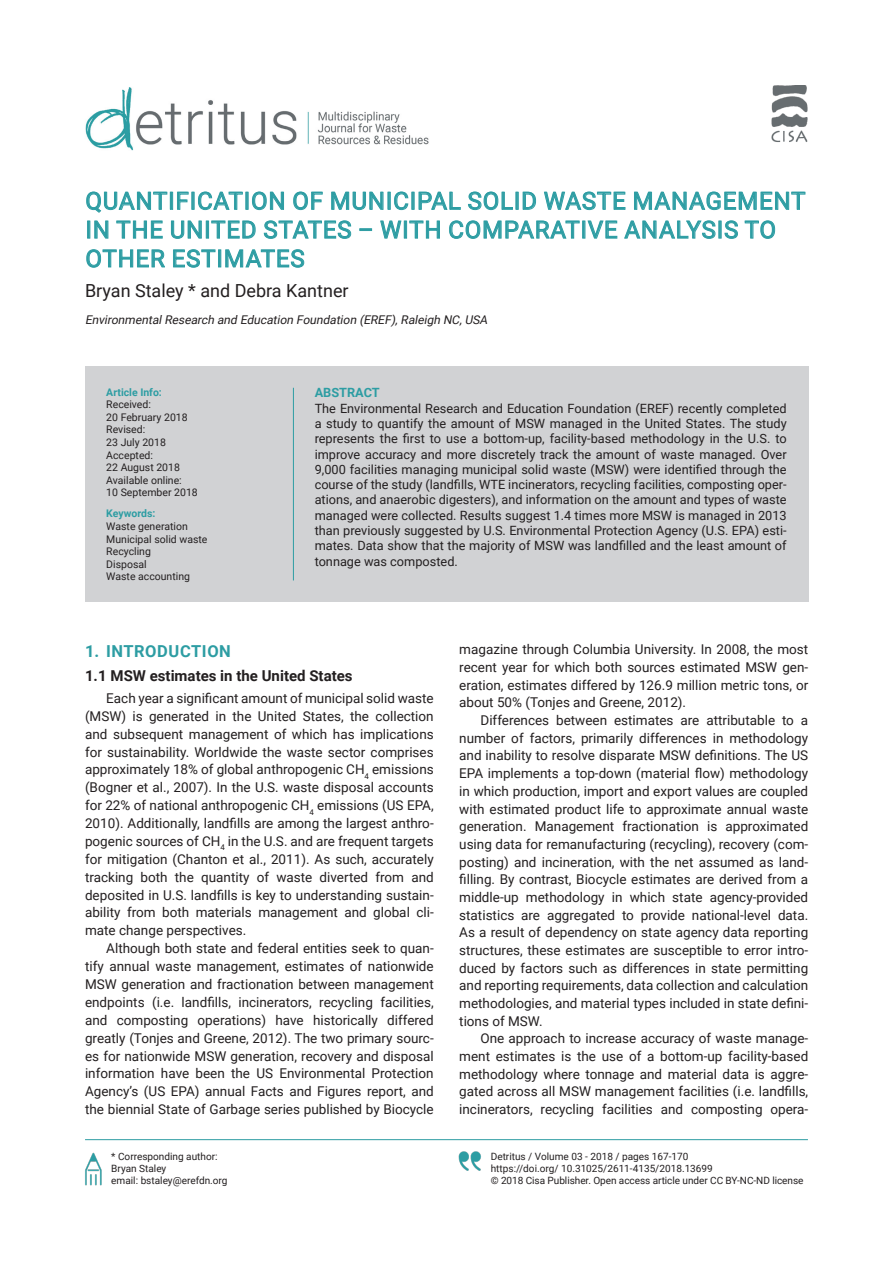
<style>
.page{position:relative;width:893px;height:1263px;background:#fff}
.page>*{position:absolute;margin:0;border:0;box-sizing:border-box;transform-origin:0 0}
.Stile_Titolo_articol{font:24px/28.8px "Roboto";letter-spacing:.035em;color:#2d9da3}
.Autori{font:18px "Roboto";color:#231f20}
.t1{font:700 16.5px "Roboto";letter-spacing:.035em;color:#2d9da3}
.t2{font:700 15px "Roboto";color:#231f20}
.t3{font:13.5px/17.7px "Roboto";color:#231f20;text-align:justify}
.t4{font:12.75px/15.3px "Roboto";color:#231f20;text-align:justify}
.Nessuno{font:700 12.75px "Roboto";color:#2d9da3}
.Autori-2{font:italic 12px "Roboto";color:#231f20}
.t5{font:10.5px "Roboto";color:#231f20}
.t6{font:700 10.5px "Roboto";color:#2d9da3}
.t7{font:10.05px/12px "Roboto";color:#231f20}
</style>
<div class="page">
<img style="left:771px;top:85px;width:37px;height:57px">
<img style="left:85px;top:87px;width:344px;height:64px">
<hr style="left:85px;top:1139px;width:723px;height:1px;background:#2d9da3">
<img style="left:458px;top:1151px;width:23px;height:20px">
<img style="left:85px;top:1152px;width:17px;height:34px">
<svg style="left:86px;top:192px;width:81px;height:21px"></svg>
<div style="left:170px;top:192px;width:3px;height:18px;border:1px solid #2d9da3"></div>
<svg style="left:177px;top:192px;width:107px;height:18px"></svg>
<svg style="left:293px;top:192px;width:30px;height:18px"></svg>
<svg style="left:331px;top:192px;width:130px;height:18px"></svg>
<svg style="left:468px;top:192px;width:68px;height:18px"></svg>
<svg style="left:544px;top:192px;width:81px;height:18px"></svg>
<svg style="left:634px;top:192px;width:171px;height:18px"></svg>
<div style="left:87px;top:221px;width:3px;height:17px;border:1px solid #2d9da3"></div>
<svg style="left:94px;top:221px;width:14px;height:18px"></svg>
<svg style="left:116px;top:221px;width:47px;height:18px"></svg>
<svg style="left:171px;top:221px;width:31px;height:18px"></svg>
<div style="left:206px;top:221px;width:3px;height:17px;border:1px solid #2d9da3"></div>
<svg style="left:211px;top:221px;width:45px;height:18px"></svg>
<svg style="left:264px;top:220px;width:87px;height:19px"></svg>
<svg style="left:360px;top:229px;width:12px;height:2px"></svg>
<svg style="left:380px;top:221px;width:21px;height:18px"></svg>
<div style="left:404px;top:221px;width:3px;height:17px;border:1px solid #2d9da3"></div>
<svg style="left:409px;top:221px;width:31px;height:18px"></svg>
<svg style="left:449px;top:220px;width:131px;height:19px"></svg>
<div style="left:582px;top:221px;width:3px;height:17px;border:1px solid #2d9da3"></div>
<svg style="left:588px;top:221px;width:29px;height:18px"></svg>
<svg style="left:624px;top:220px;width:114px;height:19px"></svg>
<svg style="left:745px;top:220px;width:30px;height:19px"></svg>
<svg style="left:86px;top:249px;width:79px;height:19px"></svg>
<svg style="left:173px;top:249px;width:42px;height:19px"></svg>
<div style="left:218px;top:250px;width:3px;height:17px;border:1px solid #2d9da3"></div>
<svg style="left:225px;top:249px;width:79px;height:19px"></svg>
<div style="left:85px;top:366px;width:723px;height:236px;background:#d1d2d4"></div>
<hr style="left:293px;top:388px;width:1px;height:192px;background:#2d9da3">
<p class="Stile_Titolo_articol" style="left:85px;top:186px;width:721px">QUANTIFICATION OF MUNICIPAL SOLID WASTE MANAGEMENT<br>IN THE UNITED STATES – WITH COMPARATIVE ANALYSIS TO<br>OTHER ESTIMATES</p>
<p class="Autori" style="left:85px;top:278px;width:265px">Bryan Staley * and Debra Kantner</p>
<p class="Autori-2" style="left:85px;top:311px;width:407px">EnvironmentalResearch and Education Foundation (EREF),Raleigh NC,USA</p>
<p class="t6" style="left:106px;top:385px;width:57px">Article Info:</p>
<p class="t5" style="left:106px;top:397px;width:46px">Received:</p>
<p class="t5" style="left:106px;top:410px;width:83px">20 February 2018</p>
<p class="t5" style="left:106px;top:422px;width:41px">Revised:</p>
<p class="t5" style="left:106px;top:435px;width:61px">23 July 2018</p>
<p class="t5" style="left:106px;top:448px;width:48px">Accepted:</p>
<p class="t5" style="left:106px;top:460px;width:75px">22 August 2018</p>
<p class="t5" style="left:106px;top:473px;width:77px">Available online:</p>
<p class="t5" style="left:106px;top:485px;width:93px">10 September 2018</p>
<p class="t6" style="left:106px;top:506px;width:51px">Keywords:</p>
<p class="t5" style="left:106px;top:519px;width:83px">Waste generation</p>
<p class="t5" style="left:106px;top:532px;width:103px">Municipal solid waste</p>
<p class="t5" style="left:106px;top:544px;width:46px">Recycling</p>
<p class="t5" style="left:106px;top:557px;width:42px">Disposal</p>
<p class="t5" style="left:106px;top:569px;width:85px">Waste accounting</p>
<p class="Nessuno" style="left:315px;top:384px;width:67px">ABSTRACT</p>
<p class="t4" style="left:315px;top:400px;width:473px">The Environmental Research and Education Foundation (EREF) recently completed a study to quantify the amount of MSW managed in the United States. The study represents the first to use a bottom-up, facility-based methodology in the U.S. to improve accuracy and more discretely track the amount of waste managed. Over 9,000 facilities managing municipal solid waste (MSW) were identified through the course of the study (landfills, WTE incinerators, recycling facilities, composting oper&shy;ations, and anaerobic digesters), and information on the amount and types of waste managed were collected. Results suggest 1.4 times more MSW is managed in 2013 than previously suggested by U.S. Environmental Protection Agency (U.S. EPA) esti&shy;mates. Data show that the majority of MSW was landfilled and the least amount of tonnage was composted.</p>
<p class="t1" style="left:85px;top:639px;width:147px">1. INTRODUCTION</p>
<p class="t2" style="left:85px;top:665px;width:269px">1.1 MSW estimates in the United States</p>
<p class="t3" style="left:85px;top:689px;width:350px;text-indent:21px">Each year a significant amount of municipal solid waste (MSW) is generated in the United States, the collection and subsequent management of which has implications for sustainability. Worldwide the waste sector comprises approximately 18% of global anthropogenic CH<sub>4</sub> emissions (Bogner et al., 2007). In the U.S. waste disposal accounts for 22% of national anthropogenic CH<sub>4</sub> emissions (US EPA, 2010). Additionally, landfills are among the largest anthro&shy;pogenic sources of CH<sub>4</sub> in the U.S. and are frequent targets for mitigation (Chanton et al., 2011). As such, accurately tracking both the quantity of waste diverted from and deposited in U.S. landfills is key to understanding sustain&shy;ability from both materials management and global cli&shy;mate change perspectives.</p>
<p class="t3" style="left:85px;top:939px;width:350px;text-indent:21px">Although both state and federal entities seek to quan&shy;tify annual waste management, estimates of nationwide MSW generation and fractionation between management endpoints (i.e. landfills, incinerators, recycling facilities, and composting operations) have historically differed greatly (Tonjes and Greene, 2012). The two primary sourc&shy;es for nationwide MSW generation, recovery and disposal information have been the US Environmental Protection Agency’s (US EPA) annual Facts and Figures report, and the biennial State of Garbage series published by Biocycle</p>
<p class="t3" style="left:459px;top:640px;width:350px">magazine through Columbia University. In 2008, the most recent year for which both sources estimated MSW gen&shy;eration, estimates differed by 126.9 million metric tons, or about 50% (Tonjes and Greene, 2012).</p>
<p class="t3" style="left:459px;top:711px;width:351px;text-indent:21px">Differences between estimates are attributable to a number of factors, primarily differences in methodology and inability to resolve disparate MSW definitions. The US EPA implements a top-down (material flow) methodology in which production, import and export values are coupled with estimated product life to approximate annual waste generation. Management fractionation is approximated using data for remanufacturing (recycling), recovery (com&shy;posting) and incineration, with the net assumed as land&shy;filling. By contrast, Biocycle estimates are derived from a middle-up methodology in which state agency-provided statistics are aggregated to provide national-level data.<br>As a result of dependency on state agency data reporting structures, these estimates are susceptible to error intro&shy;duced by factors such as differences in state permitting and reporting requirements, data collection and calculation methodologies, and material types included in state defini&shy;tions of MSW.</p>
<p class="t3" style="left:459px;top:1029px;width:351px;text-indent:21px">One approach to increase accuracy of waste manage&shy;ment estimates is the use of a bottom-up facility-based methodology where tonnage and material data is aggre&shy;gated across all MSW management facilities (i.e. landfills, incinerators, recycling facilities and composting opera-</p>
<p class="t7" style="left:111px;top:1150px;width:118px">* Corresponding author:<br>Bryan Staley<br>email: bstaley@erefdn.org</p>
<p class="t7" style="left:491px;top:1150px;width:314px">Detritus / Volume 03 - 2018 / pages 167-170<br>https://doi.org/ 10.31025/2611-4135/2018.13699<br>© 2018 Cisa Publisher. Open access article under CC BY-NC-ND license</p>
</div>
